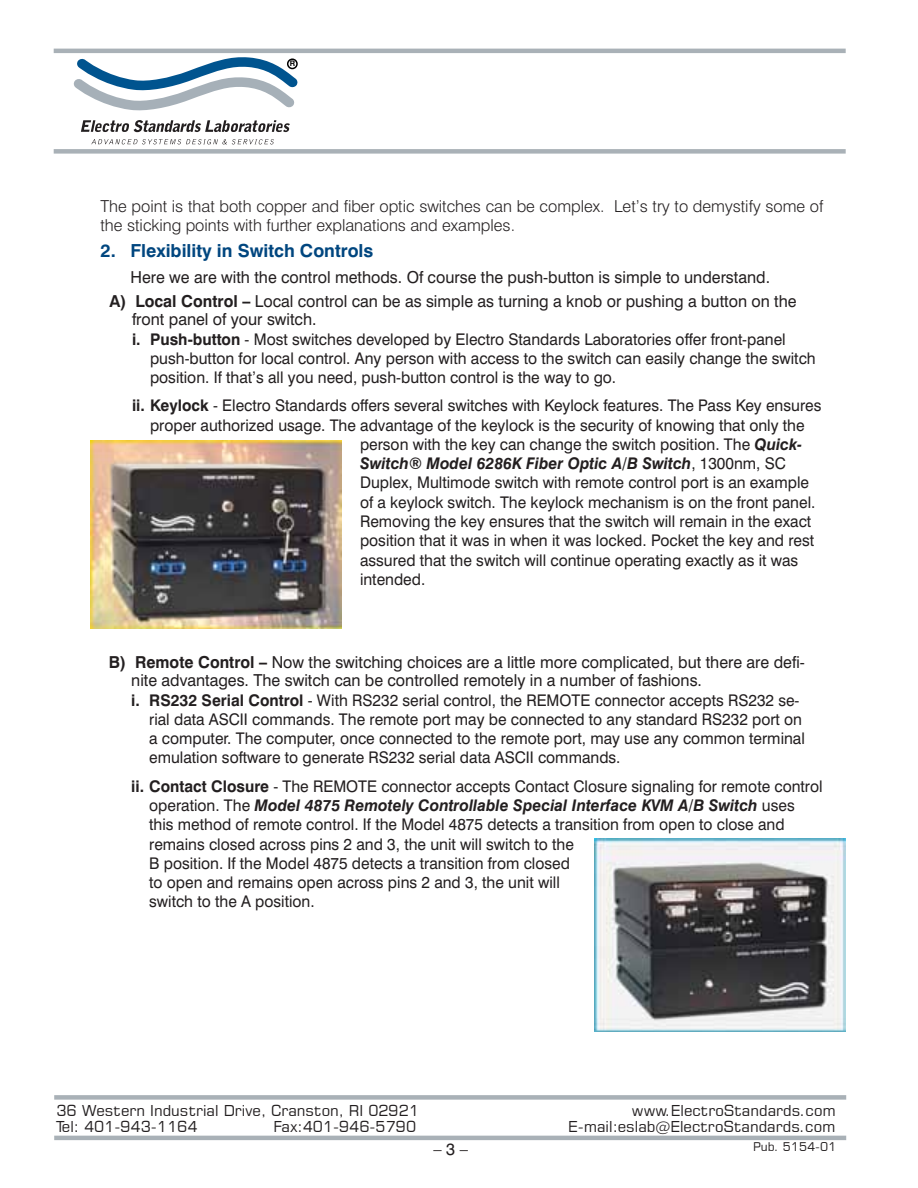
<style>
.page{position:relative;width:918px;height:1188px;background:#fff}
.page>*{position:absolute;margin:0;border:0;box-sizing:border-box;transform-origin:0 0}
.Paragraph_Style_2{font:700 18px "Swiss 721 BT";color:#00467f}
.Paragraph_Style_3_le{font:16.5px/18.8px "Swiss 721 BT";color:#231f20}
.Introduction_paragra{font:300 16.5px/18.8px "Swiss 721 BT";color:#231f20}
.Paragraph_Style_2-2{font:16.5px "Swiss 721 BT";color:#231f20}
.Paragraph_Style_4{font:16.05px/19.2px "Swiss 721 BT";color:#231f20}
.Paragraph_Style_4-2{font:italic 700 16.05px "Swiss 721 BT";color:#231f20}
.t1{font:15px "Square 721 BT";color:#231f20}
.t2{font:12px "Square 721 BT";color:#231f20}
.t3{font:700 7.65px "Swiss 721 BT";color:#000}
.s1{font-weight:700}
.s2{font-weight:700;font-style:italic}
.s3{font-weight:400;font-style:normal}
</style>
<div class="page">
<hr style="left:54px;top:1136px;width:792px;height:4px;background:#a9b1b7">
<div style="left:54px;top:1095px;width:792px;height:5px;background:#a9b1b7"></div>
<hr style="left:54px;top:49px;width:792px;height:4px;background:#a9b1b7">
<div style="left:54px;top:149px;width:792px;height:5px;background:#a9b1b7"></div>
<img style="left:91px;top:440px;width:251px;height:189px">
<img style="left:594px;top:839px;width:251px;height:192px">
<svg style="left:73px;top:57px;width:225px;height:54px"></svg>
<svg style="left:81px;top:120px;width:209px;height:12px"></svg>
<svg style="left:91px;top:139px;width:183px;height:5px"></svg>
<div style="left:287px;top:58px;width:11px;height:11px;border:2px solid #000;border-radius:50%"></div>
<p class="t3" style="left:290px;top:59px;width:7px">R</p>
<p class="Introduction_paragra" style="left:100px;top:197px;width:725px">The point is that both copper and fiber optic switches can be complex. Let’s try to demystify some of the sticking points with further explanations and examples.</p>
<p class="Paragraph_Style_2" style="left:100px;top:240px;width:274px">2. Flexibility in Switch Controls</p>
<p class="Paragraph_Style_2-2" style="left:130px;top:268px;width:641px">Here we are with the control methods. Of course the push-button is simple to understand.</p>
<p class="Paragraph_Style_3_le" style="left:132px;top:291px;width:666px;text-indent:-23px"><span class="s1">A) Local Control –</span> Local control can be as simple as turning a knob or pushing a button on the front panel of your switch.</p>
<p class="Paragraph_Style_4" style="left:150px;top:329px;width:667px;text-indent:-18px"><span class="s1">i. Push-button</span> - Most switches developed by Electro Standards Laboratories offer front-panel push-button for local control. Any person with access to the switch can easily change the switch position. If that’s all you need, push-button control is the way to go.</p>
<p class="Paragraph_Style_4" style="left:132px;top:396px;width:691px"><span class="s1">ii. Keylock</span> - Electro Standards offers several switches with Keylock features. The Pass Key ensures</p>
<p class="Paragraph_Style_4" style="left:150px;top:415px;width:656px">proper authorized usage. The advantage of the keylock is the security of knowing that only the</p>
<p class="Paragraph_Style_4" style="left:360px;top:435px;width:444px">person with the key can change the switch position. The <span class="s2">Quick-</span></p>
<p class="Paragraph_Style_4-2" style="left:360px;top:454px;width:427px">Switch® Model 6286K Fiber Optic A/B Switch<span class="s3">, 1300nm, SC</span></p>
<p class="Paragraph_Style_4" style="left:360px;top:473px;width:451px">Duplex, Multimode switch with remote control port is an example</p>
<p class="Paragraph_Style_4" style="left:360px;top:492px;width:457px">of a keylock switch. The keylock mechanism is on the front panel.</p>
<p class="Paragraph_Style_4" style="left:360px;top:512px;width:453px">Removing the key ensures that the switch will remain in the exact</p>
<p class="Paragraph_Style_4" style="left:360px;top:531px;width:456px">position that it was in when it was locked. Pocket the key and rest</p>
<p class="Paragraph_Style_4" style="left:360px;top:550px;width:440px">assured that the switch will continue operating exactly as it was</p>
<p class="Paragraph_Style_4" style="left:360px;top:569px;width:67px">intended.</p>
<p class="Paragraph_Style_3_le" style="left:131px;top:652px;width:675px;text-indent:-23px"><span class="s1">B) Remote Control –</span> Now the switching choices are a little more complicated, but there are defi&shy;nite advantages. The switch can be controlled remotely in a number of fashions.</p>
<p class="Paragraph_Style_4" style="left:149px;top:690px;width:657px;text-indent:-18px"><span class="s1">i. RS232 Serial Control</span> - With RS232 serial control, the REMOTE connector accepts RS232 se&shy;rial data ASCII commands. The remote port may be connected to any standard RS232 port on a computer. The computer, once connected to the remote port, may use any common terminal emulation software to generate RS232 serial data ASCII commands.</p>
<p class="Paragraph_Style_4" style="left:149px;top:776px;width:675px;text-indent:-18px"><span class="s1">ii. Contact Closure</span> - The REMOTE connector accepts Contact Closure signaling for remote control operation. The <span class="s2">Model 4875 Remotely Controllable Special Interface KVM A/B Switch</span> uses this method of remote control. If the Model 4875 detects a transition from open to close and remains closed across pins 2 and 3, the unit will switch to the<br>B position. If the Model 4875 detects a transition from closed<br>to open and remains open across pins 2 and 3, the unit will<br>switch to the A position.</p>
<p class="t1" style="left:56px;top:1101px;width:364px">36 Western Industrial Drive, Cranston, RI 02921</p>
<p class="t1" style="left:632px;top:1101px;width:205px">www.ElectroStandards.com</p>
<p class="t1" style="left:56px;top:1117px;width:143px">Tel: 401-943-1164</p>
<p class="t1" style="left:274px;top:1117px;width:144px">Fax:401-946-5790</p>
<p class="t1" style="left:568px;top:1117px;width:269px">E-mail:eslab@ElectroStandards.com</p>
<p class="Paragraph_Style_3_le" style="left:433px;top:1140px;width:36px">– 3 –</p>
<p class="t2" style="left:753px;top:1139px;width:85px">Pub. 5154-01</p>
</div>
